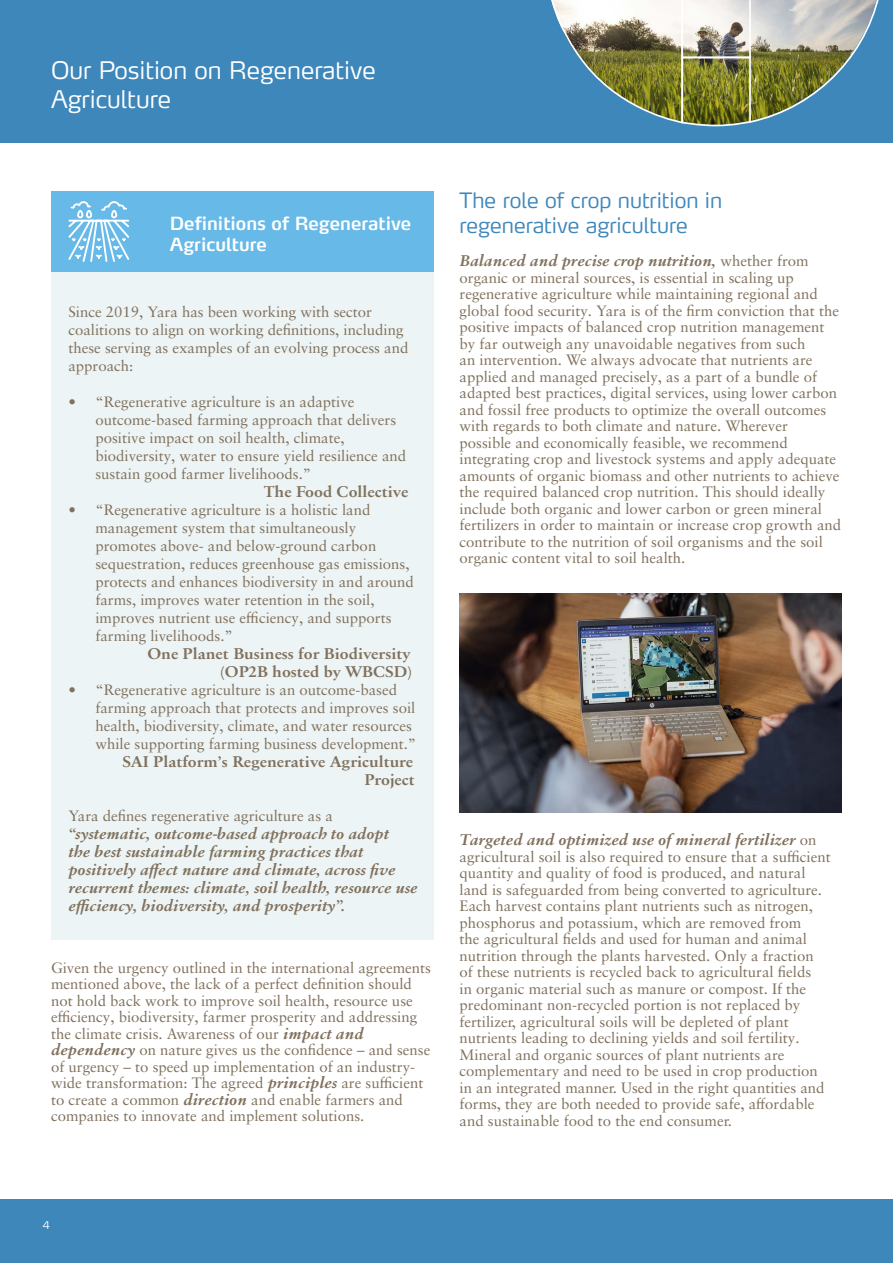
<style>
.page{position:relative;width:893px;height:1263px;background:#fff}
.page>*{position:absolute;margin:0;border:0;box-sizing:border-box;transform-origin:0 0}
.t1{font:300 24px/28.8px "Yara Max LF";color:#fff}
.t2{font:300 21px/25.2px "Yara Max LF";color:#3e87bb}
.t3{font:600 18px/21.6px "Yara Max LF";color:#fff}
.t4{font:15px/16.5px "Sabon LT Pro";color:#80715d}
.t5{font:italic 700 15px/18px "Sabone Text";color:#80715d}
.t6{font:700 15px/18px "Sabone Text";color:#80715d;text-align:right}
.t7{font:300 10.5px "Yara Max LF";color:#fff}
.s1{font-family:"Sabone Text";font-weight:700;font-style:italic}
</style>
<div class="page">
<div style="left:51px;top:191px;width:383px;height:749px;background:#edf4f5"></div>
<div style="left:0;top:0;width:893px;height:142px;background:#3e87bb"></div>
<img style="left:551px;top:0;width:328px;height:127px">
<div style="left:51px;top:191px;width:383px;height:81px;background:#67b9e8"></div>
<svg style="left:68px;top:201px;width:62px;height:61px"></svg>
<img style="left:459px;top:593px;width:383px;height:219px">
<div style="left:0;top:1199px;width:893px;height:64px;background:#3e87bb"></div>
<p class="t1" style="left:51px;top:55px;width:326px">Our Position on Regenerative<br>Agriculture</p>
<p class="t3" style="left:170px;top:212px;width:243px">Definitions of Regenerative<br>Agriculture</p>
<p class="t4" style="left:68px;top:303px;width:342px;line-height:18px">Since 2019, Yara has been working with sector coalitions to align on working defnitions, including these serving as examples of an evolving process and approach:</p>
<p class="t4" style="left:95px;top:393px;width:312px;line-height:18px;text-indent:-27px">• “Regenerative agriculture is an adaptive outcome-based farming approach that delivers positive impact on soil health, climate, biodiversity, water to ensure yield resilience and sustain good farmer livelihoods.”</p>
<p class="t6" style="left:264px;top:483px;width:146px">The Food Collective</p>
<p class="t4" style="left:95px;top:501px;width:320px;line-height:18px;text-indent:-27px">• “Regenerative agriculture is a holistic land management system that simultaneously promotes above- and below-ground carbon sequestration, reduces greenhouse gas emissions, protects and enhances biodiversity in and around farms, improves water retention in the soil, improves nutrient use efciency, and supports farming livelihoods.”</p>
<p class="t6" style="left:147px;top:645px;width:266px">One Planet Business for Biodiversity (OP2B hosted by WBCSD)</p>
<p class="t4" style="left:95px;top:681px;width:322px;line-height:18px;text-indent:-27px">• “Regenerative agriculture is an outcome-based farming approach that protects and improves soil health, biodiversity, climate, and water resources while supporting farming business development.”</p>
<h5 class="t6" style="left:122px;top:753px;width:294px">SAI Platform’s Regenerative Agriculture<br>Project</h5>
<p class="t4" style="left:68px;top:807px;width:266px">Yara defnes regenerative agriculture as a</p>
<p class="t5" style="left:68px;top:825px;width:322px">“systematic, outcome-based approach to adopt the best sustainable farming practices that</p>
<h5 class="t5" style="left:68px;top:861px;width:351px">positively affect nature and climate, across five recurrent themes: climate, soil health, resource use efficiency, biodiversity, and prosperity”.</h5>
<p class="t4" style="left:51px;top:959px;width:382px">Given the urgency outlined in the international agreements mentioned above, the lack of a perfect defnition should not hold back work to improve soil health, resource use efciency, biodiversity, farmer prosperity and addressing the climate crisis. Awareness of our <span class="s1">impact and dependency</span> on nature gives us the confdence – and sense of urgency – to speed up implementation of an industry&shy;wide transformation: The agreed <span class="s1">principles</span> are sufcient to create a common <span class="s1">direction</span> and enable farmers and companies to innovate and implement solutions.</p>
<h3 class="t2" style="left:459px;top:187px;width:264px">The role of crop nutrition in regenerative agriculture</h3>
<p class="t4" style="left:459px;top:252px;width:383px"><span class="s1">Balanced and precise crop nutrition,</span> whether from organic or mineral sources, is essential in scaling up regenerative agriculture while maintaining regional and global food security. Yara is of the frm conviction that the positive impacts of balanced crop nutrition management by far outweigh any unavoidable negatives from such<br>an intervention. We always advocate that nutrients are applied and managed precisely, as a part of a bundle of adapted best practices, digital services, using lower carbon and fossil free products to optimize the overall outcomes with regards to both climate and nature. Wherever possible and economically feasible, we recommend integrating crop and livestock systems and apply adequate amounts of organic biomass and other nutrients to achieve the required balanced crop nutrition. This should ideally include both organic and lower carbon or green mineral fertilizers in order to maintain or increase crop growth and contribute to the nutrition of soil organisms and the soil organic content vital to soil health.</p>
<p class="t4" style="left:459px;top:831px;width:373px"><span class="s1">Targeted and optimized use of mineral fertilizer</span> on agricultural soil is also required to ensure that a sufcient quantity and quality of food is produced, and natural land is safeguarded from being converted to agriculture.<br>Each harvest contains plant nutrients such as nitrogen, phosphorus and potassium, which are removed from<br>the agricultural felds and used for human and animal nutrition through the plants harvested. Only a fraction of these nutrients is recycled back to agricultural felds<br>in organic material such as manure or compost. If the predominant non-recycled portion is not replaced by fertilizer, agricultural soils will be depleted of plant nutrients leading to declining yields and soil fertility.<br>Mineral and organic sources of plant nutrients are complementary and need to be used in crop production in an integrated manner. Used in the right quantities and forms, they are both needed to provide safe, afordable and sustainable food to the end consumer.</p>
<p class="t7" style="left:43px;top:1218px;width:9px">4</p>
</div>
